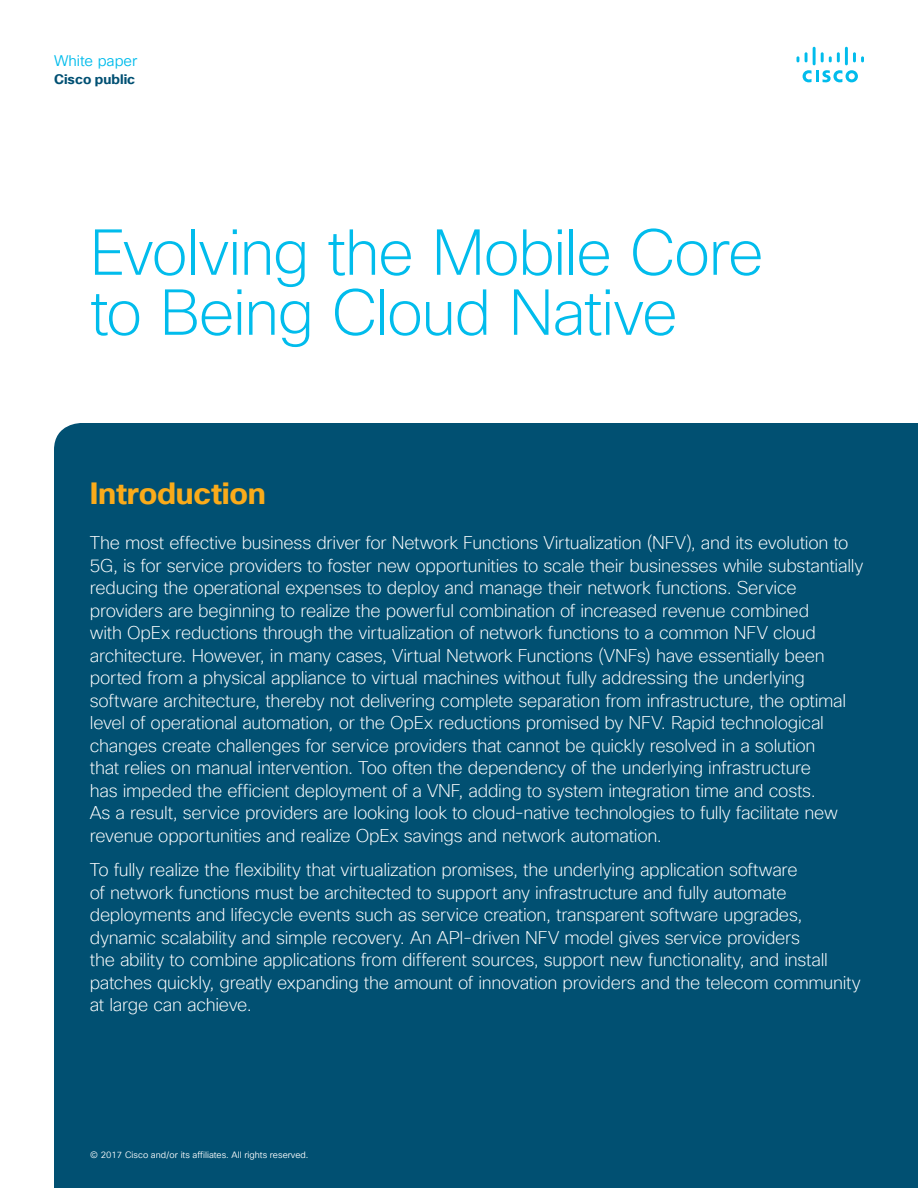
<style>
.page{position:relative;width:918px;height:1188px;background:#fff}
.page>*{position:absolute;margin:0;border:0;box-sizing:border-box;transform-origin:0 0}
.Title_Headline{font:200 63px/60px "Cisco Sans TT";letter-spacing:-.025em;color:#01bcec}
.Intro_Heading{font:700 30px "Cisco Sans TT";letter-spacing:-.01em;color:#faab1a}
.Intro{font:200 18px/22.5px "Cisco Sans TT";letter-spacing:-.015em;color:#fff}
.t1{font:15px "Cisco Sans TT Light";color:#01bcec}
.t2{font:700 13.5px "Cisco Sans TT";color:#005073}
.t3{font:9px "Cisco Sans TT Light";color:#fff}
</style>
<div class="page">
<svg style="left:803px;top:70px;width:55px;height:12px"></svg>
<svg style="left:797px;top:56px;width:2px;height:6px"></svg>
<svg style="left:805px;top:52px;width:3px;height:10px"></svg>
<hr style="left:813px;top:47px;width:3px;height:18px;background:#01bcec">
<svg style="left:821px;top:52px;width:19px;height:10px"></svg>
<hr style="left:845px;top:47px;width:3px;height:18px;background:#01bcec">
<svg style="left:853px;top:52px;width:11px;height:10px"></svg>
<div style="left:54px;top:423px;width:864px;height:765px;background:#015072"></div>
<p class="t1" style="left:54px;top:51px;width:85px">White paper</p>
<p class="t2" style="left:54px;top:70px;width:83px">Cisco public</p>
<p class="Title_Headline" style="left:90px;top:225px;width:676px">Evolving the Mobile Core to Being Cloud Native</p>
<p class="Intro_Heading" style="left:90px;top:474px;width:177px">Introduction</p>
<p class="Intro" style="left:90px;top:532px;width:775px">The most effective business driver for Network Functions Virtualization (NFV), and its evolution to 5G, is for service providers to foster new opportunities to scale their businesses while substantially reducing the operational expenses to deploy and manage their network functions. Service providers are beginning to realize the powerful combination of increased revenue combined<br>with OpEx reductions through the virtualization of network functions to a common NFV cloud architecture. However, in many cases, Virtual Network Functions (VNFs) have essentially been ported from a physical appliance to virtual machines without fully addressing the underlying software architecture, thereby not delivering complete separation from infrastructure, the optimal level of operational automation, or the OpEx reductions promised by NFV. Rapid technological changes create challenges for service providers that cannot be quickly resolved in a solution<br>that relies on manual intervention. Too often the dependency of the underlying infrastructure<br>has impeded the efficient deployment of a VNF, adding to system integration time and costs.<br>As a result, service providers are looking look to cloud-native technologies to fully facilitate new revenue opportunities and realize OpEx savings and network automation.</p>
<p class="Intro" style="left:90px;top:859px;width:773px">To fully realize the flexibility that virtualization promises, the underlying application software<br>of network functions must be architected to support any infrastructure and fully automate deployments and lifecycle events such as service creation, transparent software upgrades, dynamic scalability and simple recovery. An API-driven NFV model gives service providers<br>the ability to combine applications from different sources, support new functionality, and install patches quickly, greatly expanding the amount of innovation providers and the telecom community at large can achieve.</p>
<p class="t3" style="left:90px;top:1149px;width:220px">© 2017 Cisco and/or its affiliates. All rights reserved.</p>
</div>
